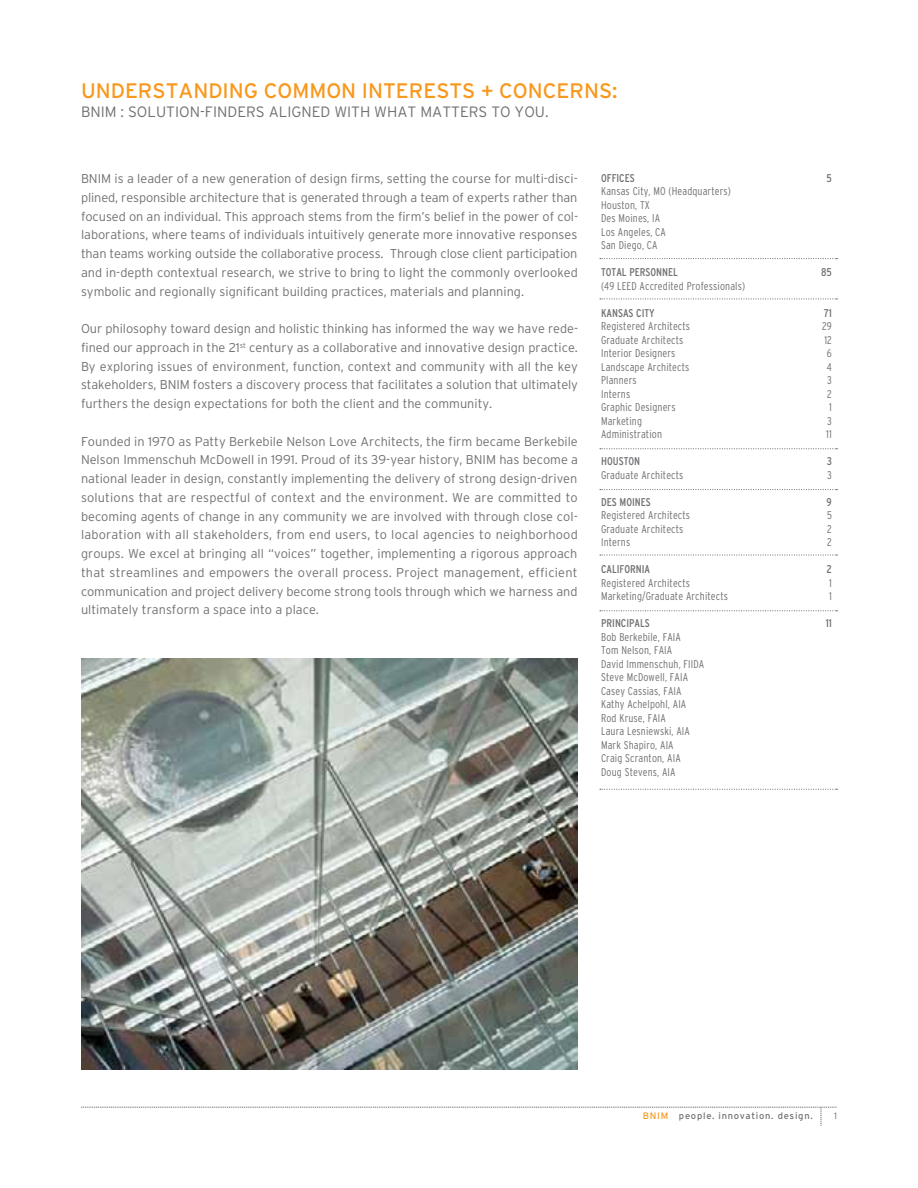
<style>
.page{position:relative;width:918px;height:1188px;background:#fff}
.page>*{position:absolute;margin:0;border:0;box-sizing:border-box;transform-origin:0 0}
.t1{font:21px "Interstate";color:#f8981d}
.t2{font:300 15px "Interstate";color:#717074}
.t3{font:300 12.75px/18.8px "Interstate";color:#717074;text-align:justify}
.t4{font:300 condensed 11.25px/13.5px "Interstate";letter-spacing:.01em;color:#717074}
.t5{font:condensed 11.25px "Interstate";color:#717074}
.t6{font:9.3px "Interstate";letter-spacing:.08em;color:#717074}
.t7{font:300 9.3px "Interstate";color:#717074}
.s1{color:#f8981d}
</style>
<div class="page">
<svg style="left:81px;top:1107px;width:756px;height:19px"></svg>
<img style="left:81px;top:658px;width:497px;height:411px">
<svg style="left:600px;top:258px;width:237px;height:1px"></svg>
<svg style="left:600px;top:298px;width:237px;height:1px"></svg>
<svg style="left:600px;top:448px;width:237px;height:1px"></svg>
<svg style="left:600px;top:554px;width:237px;height:2px"></svg>
<svg style="left:600px;top:789px;width:237px;height:1px"></svg>
<svg style="left:600px;top:610px;width:237px;height:1px"></svg>
<svg style="left:600px;top:489px;width:237px;height:1px"></svg>
<h1 class="t1" style="left:81px;top:79px;width:538px">UN DERSTAN DING COMMON INTERESTS + CONCERNS:</h1>
<p class="t2" style="left:81px;top:104px;width:469px">BNIM : solution-fin ders align ed with what matters to you.</p>
<p class="t3" style="left:81px;top:169px;width:499px">BNIM is a leader of a new generation of design firms, setting the course for multi-disci&shy;plined, responsible architecture that is generated through a team of experts rather than focused on an individual. This approach stems from the firm’s belief in the power of col&shy;laborations, where teams of individuals intuitively generate more innovative responses than teams working outside the collaborative process. Through close client participation and in-depth contextual research, we strive to bring to light the commonly overlooked symbolic and regionally significant building practices, materials and planning.</p>
<p class="t3" style="left:81px;top:319px;width:499px">Our philosophy toward design and holistic thinking has informed the way we have rede&shy;fined our approach in the 21<sup>st</sup> century as a collaborative and innovative design practice.<br>By exploring issues of environment, function, context and community with all the key stakeholders, BNIM fosters a discovery process that facilitates a solution that ultimately furthers the design expectations for both the client and the community.</p>
<p class="t3" style="left:81px;top:432px;width:499px">Founded in 1970 as Patty Berkebile Nelson Love Architects, the firm became Berkebile Nelson Immenschuh McDowell in 1991. Proud of its 39-year history, BNIM has become a national leader in design, constantly implementing the delivery of strong design-driven solutions that are respectful of context and the environment. We are committed to becoming agents of change in any community we are involved with through close col&shy;laboration with all stakeholders, from end users, to local agencies to neighborhood groups. We excel at bringing all “voices” together, implementing a rigorous approach that streamlines and empowers the overall process. Project management, efficient communication and project delivery become strong tools through which we harness and ultimately transform a space into a place.</p>
<p class="t5" style="left:601px;top:172px;width:35px">OFFICES</p>
<p class="t5" style="left:827px;top:172px;width:7px">5</p>
<p class="t4" style="left:601px;top:184px;width:131px">Kansas City, MO (Headquarters)<br>Houston, TX<br>Des Moines, IA<br>Los Angeles, CA<br>San Diego, CA</p>
<p class="t5" style="left:601px;top:266px;width:78px">TOTAL PERSONNEL</p>
<p class="t5" style="left:821px;top:266px;width:12px">85</p>
<p class="t4" style="left:601px;top:279px;width:146px">(49 LEED Accredited Professionals)</p>
<p class="t5" style="left:601px;top:307px;width:55px">KANSAS CITY</p>
<p class="t5" style="left:824px;top:307px;width:10px">71</p>
<p class="t4" style="left:601px;top:319px;width:91px">Registered Architects</p>
<p class="t4" style="left:822px;top:319px;width:11px">29</p>
<p class="t4" style="left:601px;top:333px;width:84px">Graduate Architects</p>
<p class="t4" style="left:824px;top:333px;width:9px">12</p>
<p class="t4" style="left:601px;top:346px;width:76px">Interior Designers</p>
<p class="t4" style="left:827px;top:346px;width:6px">6</p>
<p class="t4" style="left:601px;top:360px;width:90px">Landscape Architects</p>
<p class="t4" style="left:827px;top:360px;width:6px">4</p>
<p class="t4" style="left:601px;top:373px;width:37px">Planners</p>
<p class="t4" style="left:827px;top:373px;width:6px">3</p>
<p class="t4" style="left:601px;top:387px;width:31px">Interns</p>
<p class="t4" style="left:827px;top:387px;width:6px">2</p>
<p class="t4" style="left:601px;top:400px;width:76px">Graphic Designers</p>
<p class="t4" style="left:829px;top:400px;width:4px">1</p>
<p class="t4" style="left:601px;top:414px;width:42px">Marketing</p>
<p class="t4" style="left:827px;top:414px;width:6px">3</p>
<p class="t4" style="left:601px;top:427px;width:62px">Administration</p>
<p class="t4" style="left:826px;top:427px;width:7px">11</p>
<p class="t5" style="left:601px;top:455px;width:41px">HOUSTON</p>
<p class="t5" style="left:827px;top:455px;width:7px">3</p>
<p class="t4" style="left:601px;top:468px;width:84px">Graduate Architects</p>
<p class="t4" style="left:827px;top:468px;width:6px">3</p>
<p class="t5" style="left:601px;top:496px;width:49px">DES MOINES</p>
<p class="t5" style="left:827px;top:496px;width:7px">9</p>
<p class="t4" style="left:601px;top:508px;width:91px">Registered Architects</p>
<p class="t4" style="left:827px;top:508px;width:6px">5</p>
<p class="t4" style="left:601px;top:522px;width:84px">Graduate Architects</p>
<p class="t4" style="left:827px;top:522px;width:6px">2</p>
<p class="t4" style="left:601px;top:535px;width:31px">Interns</p>
<p class="t4" style="left:827px;top:535px;width:6px">2</p>
<p class="t5" style="left:601px;top:563px;width:11px">CALIFORNIA</p>
<p class="t5" style="left:827px;top:563px;width:7px">2</p>
<p class="t4" style="left:601px;top:576px;width:91px">Registered Architects</p>
<p class="t4" style="left:829px;top:576px;width:4px">1</p>
<p class="t4" style="left:601px;top:589px;width:128px">Marketing/Graduate Architects</p>
<p class="t4" style="left:829px;top:589px;width:4px">1</p>
<p class="t5" style="left:601px;top:617px;width:48px">PRINCIPALS</p>
<p class="t5" style="left:826px;top:617px;width:8px">11</p>
<p class="t4" style="left:601px;top:630px;width:105px">Bob Berkebile, FAIA<br>Tom Nelson, FAIA<br>David Immenschuh, FIIDA<br>Steve McDowell, FAIA<br>Casey Cassias, FAIA<br>Kathy Achelpohl, AIA<br>Rod Kruse, FAIA<br>Laura Lesniewski, AIA<br>Mark Shapiro, AIA<br>Craig Scranton, AIA<br>Doug Stevens, AIA</p>
<p class="t6" style="left:643px;top:1111px;width:172px"><span class="s1">BNIM</span> PEOPLE. INNOVATION. DESIGN.</p>
<p class="t7" style="left:834px;top:1111px;width:4px">1</p>
</div>
